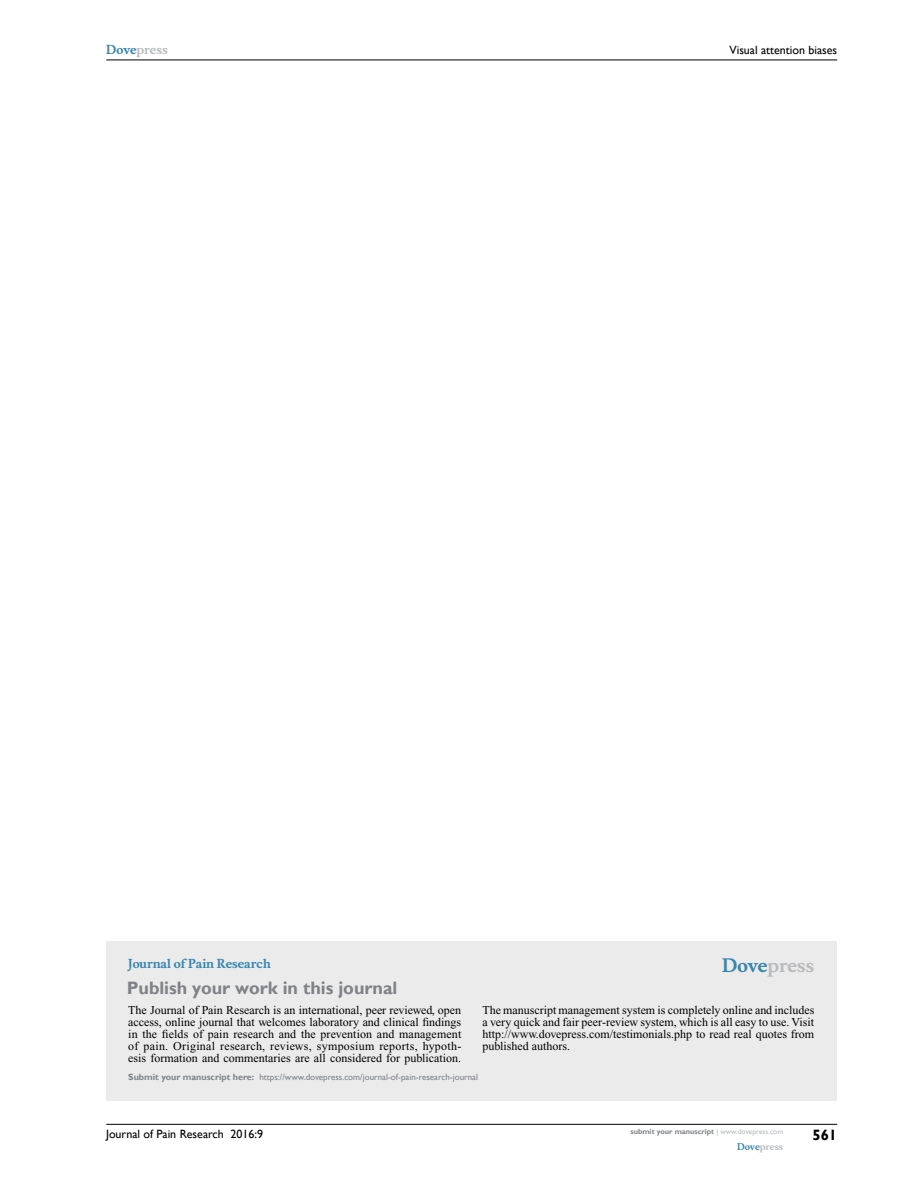
<style>
.page{position:relative;width:918px;height:1188px;background:#fff}
.page>*{position:absolute;margin:0;border:0;box-sizing:border-box;transform-origin:0 0}
.t1{font:700 18px "Gill Sans";color:#808285}
.t2{font:700 18px "Musee";color:#b8babc}
.t3{font:700 15px "Gill Sans";color:#000}
.t4{font:12px/12px "Times New Roman";color:#000;text-align:justify}
.t5{font:12px "Gill Sans";color:#000}
.t6{font:700 12px "Musee";color:#3785ad}
.t7{font:700 12px "Musee";color:#b8babc}
.t8{font:9px "Gill Sans";color:#808285}
.t9{font:700 9px "Musee";color:#b8babc}
.t10{font:700 7.5px "Gill Sans";color:#808285}
.s1{color:#3785ad}
.s2{font-weight:700}
.s3{font-weight:400;color:#b8babc}
</style>
<div class="page">
<div style="left:106px;top:941px;width:731px;height:159px;background:#ebebec"></div>
<hr style="left:106px;top:1124px;width:731px;height:1px;background:#000">
<hr style="left:106px;top:60px;width:731px;height:1px;background:#000">
<p class="t7" style="left:106px;top:43px;width:63px"><span class="s1">Dove</span>press</p>
<p class="t5" style="left:729px;top:43px;width:109px">Visual attention biases</p>
<p class="t6" style="left:128px;top:956px;width:144px">Journal of Pain Research</p>
<h1 class="t1" style="left:127px;top:977px;width:272px">Publish your work in this journal</h1>
<h1 class="t2" style="left:722px;top:955px;width:94px"><span class="s1">Dove</span>press</h1>
<p class="t4" style="left:128px;top:1004px;width:335px">The Journal of Pain Research is an international, peer reviewed, open access, online journal that welcomes laboratory and clinical findings in the fields of pain research and the prevention and management of pain. Original research, reviews, symposium reports, hypoth&shy;esis formation and commentaries are all considered for publication.</p>
<p class="t4" style="left:482px;top:1004px;width:334px">The manuscript management system is completely online and includes a very quick and fair peer-review system, which is all easy to use. Visit http://www.dovepress.com/testimonials.php to read real quotes from published authors.</p>
<p class="t8" style="left:128px;top:1072px;width:351px"><span class="s2">Submit your manuscript here:</span> https://www.dovepress.com/journal-of-pain-research-journal</p>
<p class="t5" style="left:106px;top:1127px;width:158px">Journal of Pain Research 2016:9</p>
<p class="t10" style="left:631px;top:1127px;width:154px">submit your manuscript <span class="s3">| www.dovepress.com</span></p>
<p class="t9" style="left:737px;top:1141px;width:48px"><span class="s1">Dove</span>press</p>
<p class="t3" style="left:812px;top:1126px;width:26px">561</p>
</div>
